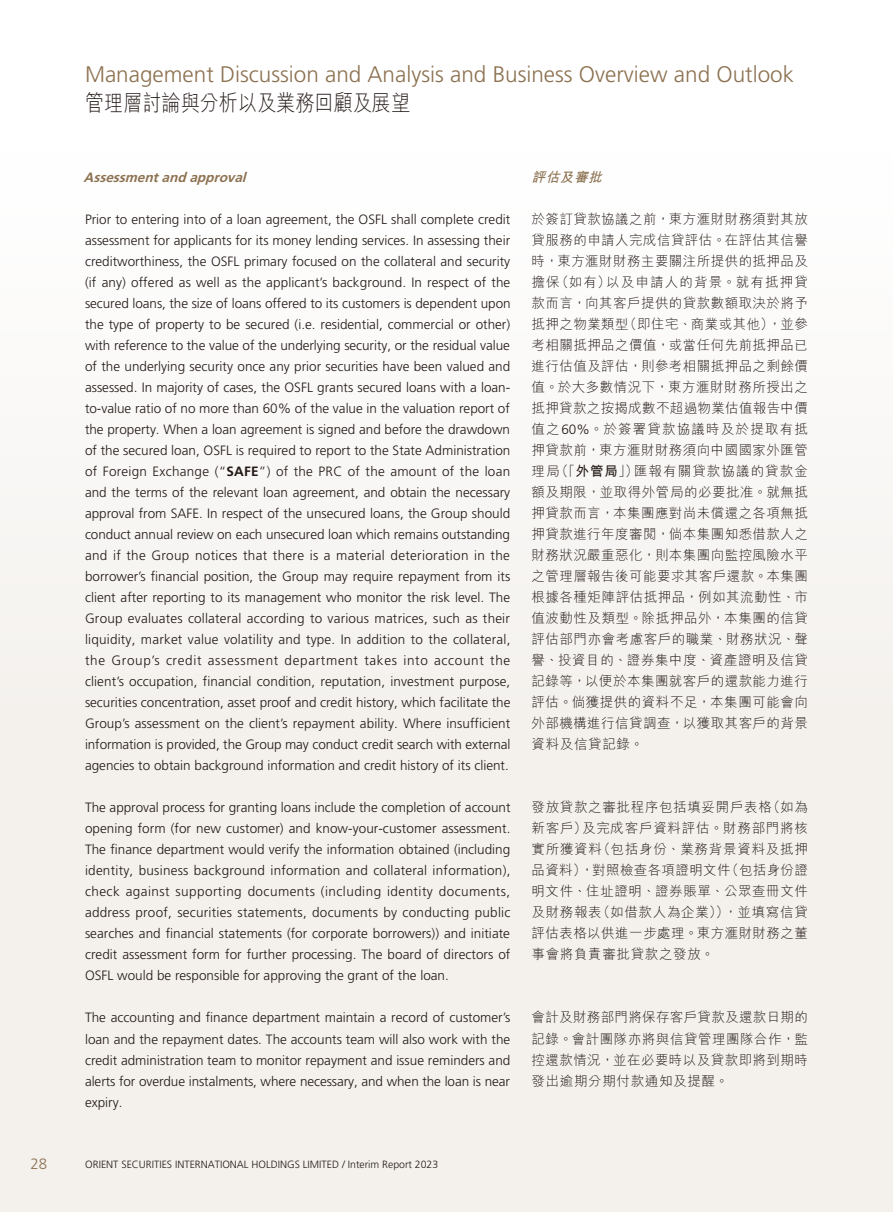
<style>
.page{position:relative;width:893px;height:1212px;background:#fff}
.page>*{position:absolute;margin:0;border:0;box-sizing:border-box;transform-origin:0 0}
.t1{font:300 22.5px "Frutiger LT Std";color:#8c7150}
.t2{font:300 22.5px "M Hei HK";color:#231916;scale:.85 1}
.t3{font:300 15px "Frutiger LT Std";color:#8c7150}
.t4{font:300 13.5px/21px "Frutiger LT Std";color:#231916;text-align:justify}
.t5{font:300 13.5px/21px "M Hei HK";letter-spacing:.04em;color:#231916;text-align:justify}
.t6{font:italic 700 13.5px "Frutiger LT Std";color:#8c7150}
.t7{font:italic 700 13.5px "M Hei HK";color:#8c7150}
.t8{font:300 10.5px "Frutiger LT Std";color:#231916}
.s1{font-weight:700}
.s2{font-family:"Frutiger LT Std"}
</style>
<div class="page">
<div style="left:0;top:153px;width:893px;height:1059px;background:#f4f1ed"></div>
<h1 class="t1" style="left:85px;top:62px;width:710px">Management Discussion and Analysis and Business Overview and Outlook</h1>
<h1 class="t2" style="left:85px;top:91px;width:384px">管理層討論與分析以及業務回顧及展望</h1>
<p class="t6" style="left:84px;top:170px;width:168px">Assessmentand approval</p>
<p class="t4" style="left:85px;top:209px;width:427px">Prior to entering into of a loan agreement, the OSFL shall complete credit assessment for applicants for its money lending services. In assessing their creditworthiness, the OSFL primary focused on the collateral and security (if any) offered as well as the applicant’s background. In respect of the secured loans, the size of loans offered to its customers is dependent upon the type of property to be secured (i.e. residential, commercial or other) with reference to the value of the underlying security, or the residual value of the underlying security once any prior securities have been valued and assessed. In majority of cases, the OSFL grants secured loans with a loan&shy;to-value ratio of no more than 60% of the value in the valuation report of the property. When a loan agreement is signed and before the drawdown of the secured loan, OSFL is required to report to the State Administration of Foreign Exchange (“<span class="s1">SAFE</span>”) of the PRC of the amount of the loan and the terms of the relevant loan agreement, and obtain the necessary approval from SAFE. In respect of the unsecured loans, the Group should conduct annual review on each unsecured loan which remains outstanding and if the Group notices that there is a material deterioration in the borrower’s financial position, the Group may require repayment from its client after reporting to its management who monitor the risk level. The Group evaluates collateral according to various matrices, such as their liquidity, market value volatility and type. In addition to the collateral, the Group’s credit assessment department takes into account the client’s occupation, financial condition, reputation, investment purpose, securities concentration, asset proof and credit history, which facilitate the Group’s assessment on the client’s repayment ability. Where insufficient information is provided, the Group may conduct credit search with external agencies to obtain background information and credit history of its client.</p>
<p class="t4" style="left:85px;top:797px;width:427px">The approval process for granting loans include the completion of account opening form (for new customer) and know-your-customer assessment.<br>The finance department would verify the information obtained (including identity, business background information and collateral information), check against supporting documents (including identity documents, address proof, securities statements, documents by conducting public searches and financial statements (for corporate borrowers)) and initiate credit assessment form for further processing. The board of directors of OSFL would be responsible for approving the grant of the loan.</p>
<p class="t4" style="left:85px;top:1007px;width:427px">The accounting and finance department maintain a record of customer’s loan and the repayment dates. The accounts team will also work with the credit administration team to monitor repayment and issue reminders and alerts for overdue instalments, where necessary, and when the loan is near expiry.</p>
<p class="t3" style="left:30px;top:1155px;width:18px">28</p>
<p class="t8" style="left:85px;top:1158px;width:354px">ORIENT SECURITIES INTERNATIONAL HOLDINGS LIMITED / Interim Report 2023</p>
<p class="t7" style="left:531px;top:167px;width:76px">評估及審批</p>
<p class="t5" style="left:531px;top:208px;width:278px">於簽訂貸款協議之前，東方滙財財務須對其放貸服務的申請人完成信貸評估。在評估其信譽時，東方滙財財務主要關注所提供的抵押品及擔保（如有）以及申請人的背景。就有抵押貸款而言，向其客戶提供的貸款數額取決於將予抵押之物業類型（即住宅、商業或其他），並參考相關抵押品之價值，或當任何先前抵押品已進行估值及評估，則參考相關抵押品之剩餘價值。於大多數情況下，東方滙財財務所授出之抵押貸款之按揭成數不超過物業估值報告中價值之<span class="s2">60%</span>。於簽署貸款協議時及於提取有抵押貸款前，東方滙財財務須向中國國家外匯管理局（「<span class="s1">外管局</span>」）匯報有關貸款協議的貸款金額及期限，並取得外管局的必要批准。就無抵押貸款而言，本集團應對尚未償還之各項無抵押貸款進行年度審閱，倘本集團知悉借款人之財務狀況嚴重惡化，則本集團向監控風險水平之管理層報告後可能要求其客戶還款。本集團根據各種矩陣評估抵押品，例如其流動性、市值波動性及類型。除抵押品外，本集團的信貸評估部門亦會考慮客戶的職業、財務狀況、聲譽、投資目的、證券集中度、資產證明及信貸記錄等，以便於本集團就客戶的還款能力進行評估。倘獲提供的資料不足，本集團可能會向外部機構進行信貸調查，以獲取其客戶的背景資料及信貸記錄。</p>
<p class="t5" style="left:531px;top:797px;width:278px">發放貸款之審批程序包括填妥開戶表格（如為新客戶）及完成客戶資料評估。財務部門將核實所獲資料（包括身份、業務背景資料及抵押品資料），對照檢查各項證明文件（包括身份證明文件、住址證明、證券賬單、公眾查冊文件及財務報表（如借款人為企業）），並填寫信貸評估表格以供進一步處理。東方滙財財務之董事會將負責審批貸款之發放。</p>
<p class="t5" style="left:531px;top:1007px;width:278px">會計及財務部門將保存客戶貸款及還款日期的記錄。會計團隊亦將與信貸管理團隊合作，監控還款情況，並在必要時以及貸款即將到期時發出逾期分期付款通知及提醒。</p>
</div>
